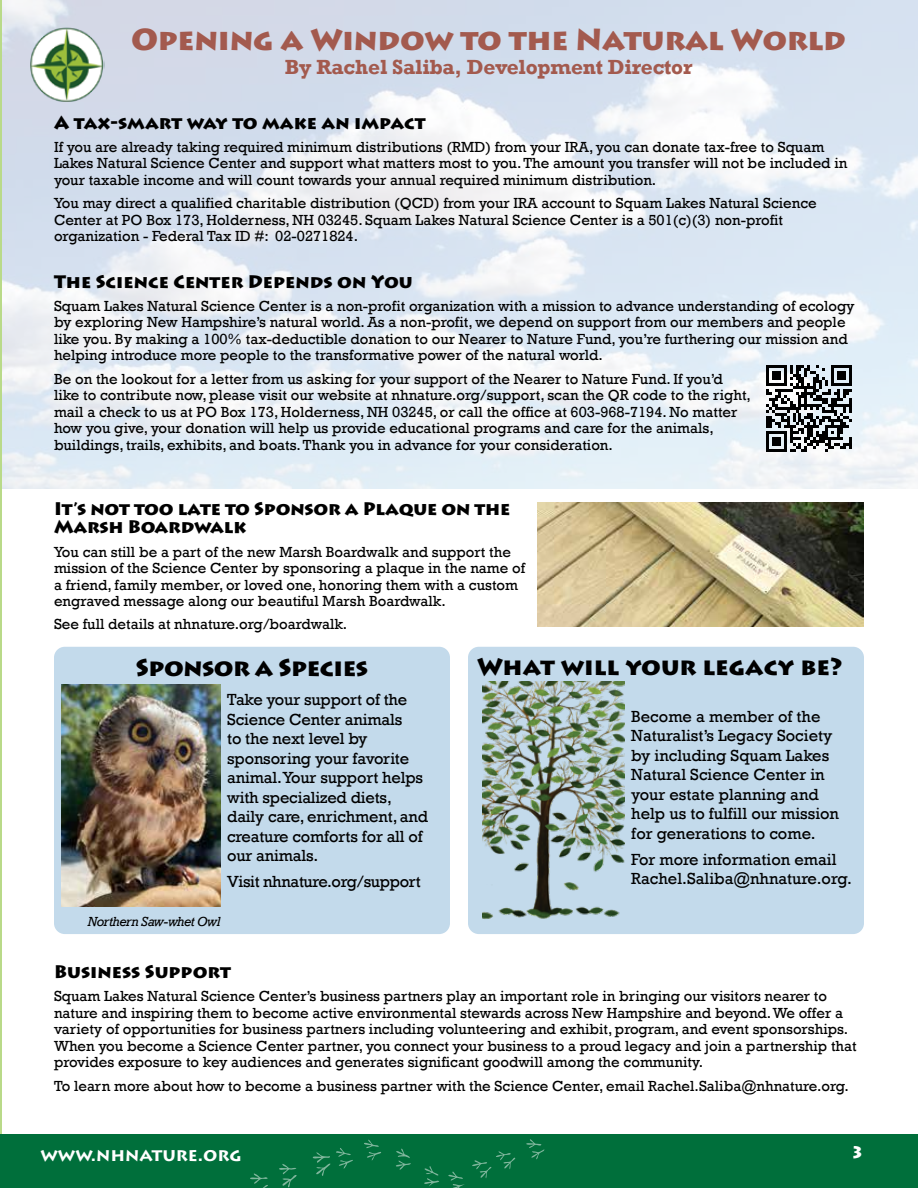
<style>
.page{position:relative;width:918px;height:1188px;background:#fff}
.page>*{position:absolute;margin:0;border:0;box-sizing:border-box;transform-origin:0 0}
.t1{font:900 30px "Lithos Pro";letter-spacing:-.01em;color:#a35a4e}
.t2{font:900 24px "Lithos Pro";color:#000}
.t3{font:900 24px "Lithos Pro";letter-spacing:-.02em;color:#000}
.t4{font:700 21px "Rockwell";letter-spacing:-.01em;color:#a35a4e}
.t5{font:900 18px/18px "Lithos Pro";letter-spacing:-.005em;color:#000}
.t6{font:700 18px "Lithos Pro";color:#fff}
.t7{font:16.5px/19.5px "Rockwell";letter-spacing:-.01em;color:#000}
.t8{font:900 16.5px "Lithos Pro";color:#fff}
.t9{font:15px/16.5px "Rockwell";color:#000}
.t10{font:italic 13.5px "Rockwell";letter-spacing:-.04em;color:#000}
</style>
<div class="page">
<div style="left:0;top:1134px;width:918px;height:54px;background:#006f3b"></div>
<svg style="left:526px;top:1139px;width:19px;height:21px"></svg>
<svg style="left:448px;top:1151px;width:68px;height:37px"></svg>
<svg style="left:424px;top:1166px;width:15px;height:20px"></svg>
<svg style="left:396px;top:1149px;width:15px;height:21px"></svg>
<svg style="left:364px;top:1140px;width:17px;height:21px"></svg>
<svg style="left:313px;top:1148px;width:40px;height:28px"></svg>
<svg style="left:250px;top:1173px;width:18px;height:15px"></svg>
<svg style="left:279px;top:1164px;width:18px;height:24px"></svg>
<hr style="left:0;top:0;width:1px;height:1134px;background:#b9da89">
<img style="left:28px;top:26px;width:77px;height:75px">
<div style="left:54px;top:647px;width:396px;height:287px;background:#c3daeb;border-radius:11px"></div>
<div style="left:468px;top:647px;width:396px;height:287px;background:#c3daeb;border-radius:11px"></div>
<img style="left:482px;top:682px;width:142px;height:237px">
<img style="left:62px;top:685px;width:158px;height:222px">
<img style="left:538px;top:502px;width:326px;height:125px">
<svg style="left:766px;top:365px;width:86px;height:87px"></svg>
<h1 class="t1" style="left:131px;top:21px;width:716px">Opening a Window to the Natural World</h1>
<h3 class="t4" style="left:285px;top:54px;width:409px">By Rachel Saliba, Development Director</h3>
<p class="t5" style="left:54px;top:114px;width:373px">A tax-smart way to make an impact</p>
<p class="t9" style="left:54px;top:139px;width:795px">If you are already taking required minimum distributions (RMD) from your IRA, you can donate tax-free to Squam<br>Lakes Natural Science Center and support what matters most to you. The amount you transfer will not be included in your taxable income and will count towards your annual required minimum distribution.</p>
<p class="t9" style="left:54px;top:195px;width:764px">You may direct a qualified charitable distribution (QCD) from your IRA account to Squam Lakes Natural Science<br>Center at PO Box 173, Holderness, NH 03245. Squam Lakes Natural Science Center is a 501(c)(3) non-profit organization - Federal Tax ID #: 02-0271824.</p>
<p class="t5" style="left:54px;top:273px;width:360px">The Science Center Depends on You</p>
<p class="t9" style="left:54px;top:298px;width:802px">Squam Lakes Natural Science Center is a non-profit organization with a mission to advance understanding of ecology by exploring New Hampshire’s natural world. As a non-profit, we depend on support from our members and people like you. By making a 100% tax-deductible donation to our Nearer to Nature Fund, you’re furthering our mission and helping introduce more people to the transformative power of the natural world.</p>
<p class="t9" style="left:54px;top:371px;width:698px">Be on the lookout for a letter from us asking for your support of the Nearer to Nature Fund. If you’d like to contribute now, please visit our website at nhnature.org/support, scan the QR code to the right, mail a check to us at PO Box 173, Holderness, NH 03245, or call the office at 603-968-7194. No matter how you give, your donation will help us provide educational programs and care for the animals, buildings, trails, exhibits, and boats. Thank you in advance for your consideration.</p>
<p class="t5" style="left:54px;top:500px;width:458px">It’s not too late to Sponsor a Plaque on the<br>Marsh Boardwalk</p>
<p class="t9" style="left:54px;top:543px;width:473px">You can still be a part of the new Marsh Boardwalk and support the mission of the Science Center by sponsoring a plaque in the name of a friend, family member, or loved one, honoring them with a custom engraved message along our beautiful Marsh Boardwalk.</p>
<p class="t9" style="left:54px;top:616px;width:295px">See full details at nhnature.org/boardwalk.</p>
<h2 class="t3" style="left:136px;top:653px;width:234px">Sponsor a Species</h2>
<p class="t7" style="left:227px;top:690px;width:202px">Take your support of the<br>Science Center animals<br>to the next level by sponsoring your favorite animal. Your support helps with specialized diets, daily care, enrichment, and creature comforts for all of our animals.</p>
<p class="t7" style="left:227px;top:872px;width:195px">Visit nhnature.org/support</p>
<p class="t10" style="left:88px;top:914px;width:134px">Northern Saw-whet Owl</p>
<h2 class="t2" style="left:477px;top:651px;width:367px">What will your legacy be?</h2>
<p class="t7" style="left:631px;top:706px;width:209px">Become a member of the<br>Naturalist’s Legacy Society by including Squam Lakes<br>Natural Science Center in your estate planning and help us to fulfill our mission for generations to come.</p>
<p class="t7" style="left:631px;top:850px;width:222px">For more information email<br>Rachel.Saliba@nhnature.org.</p>
<p class="t5" style="left:54px;top:963px;width:178px">Business Support</p>
<p class="t9" style="left:54px;top:988px;width:804px">Squam Lakes Natural Science Center’s business partners play an important role in bringing our visitors nearer to nature and inspiring them to become active environmental stewards across New Hampshire and beyond. We offer a variety of opportunities for business partners including volunteering and exhibit, program, and event sponsorships.<br>When you become a Science Center partner, you connect your business to a proud legacy and join a partnership that provides exposure to key audiences and generates significant goodwill among the community.</p>
<p class="t9" style="left:54px;top:1078px;width:796px">To learn more about how to become a business partner with the Science Center, email Rachel.Saliba@nhnature.org.</p>
<p class="t6" style="left:40px;top:1144px;width:202px">WWW.NHNATURE.ORG</p>
<p class="t8" style="left:851px;top:1142px;width:15px">3</p>
</div>
